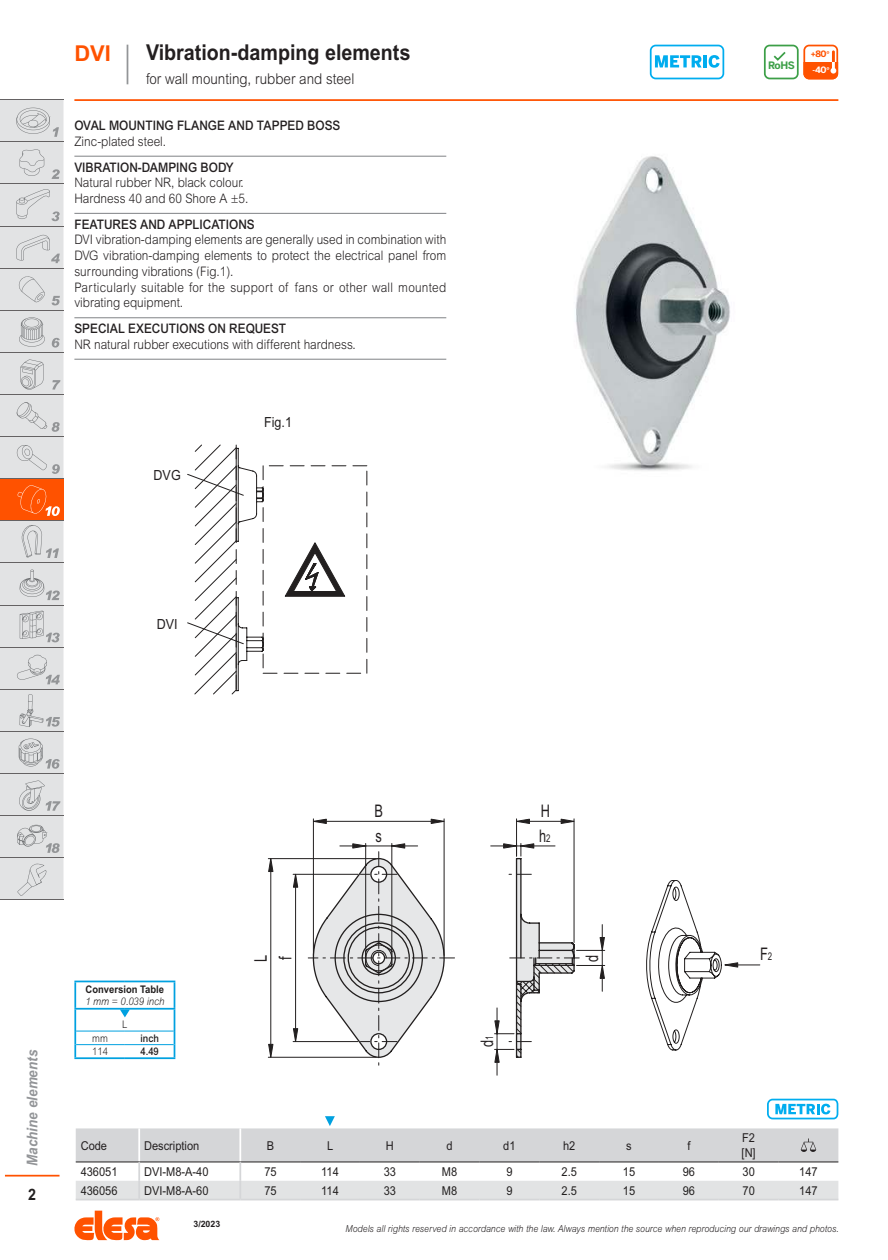
<style>
.page{position:relative;width:888px;height:1260px;background:#fff}
.page>*{position:absolute;margin:0;border:0;box-sizing:border-box;transform-origin:0 0}
.t1{font:700 21.88px "Arial MT Std";color:#231f20;scale:.9 1}
.t2{font:700 21.88px "Arial MT Std";color:#ff5200}
.t3{font:17.32px/24.7px "Arial Narrow";color:#231f20;scale:.9 1}
.t4{font:700 15.75px "Arial MT Std";color:#221f1f;scale:.9 1}
.t5{font:300 14.88px "Arial MT Std";color:#231f20;scale:.9 1}
.t6{font:italic 700 14.88px "Arial MT Std";color:#939598;scale:.9 1}
.t7{font:14px "Arial";color:#231f20;scale:.9 1}
.t8{font:14px "Arial";color:#221f1f;scale:.9 1}
.t9{font:300 13.12px/15.8px "Arial MT Std";color:#231f20;scale:.9 1}
.t10{font:500 13.12px "Arial MT Std";color:#231f20;scale:.9 1}
.t11{font:12.25px "Arial MT Std";color:#221f1f;scale:.9 1}
.t12{font:12.25px/14.7px "Arial MT Std";color:#231f20;scale:.9 1}
.t13{font:700 10.5px "Arial MT Std";color:#221f1f;scale:.9 1}
.t14{font:italic 300 10.5px "Arial MT Std";color:#221f1f;scale:.9 1}
.t15{font:500 10.5px "Arial MT Std";color:#221f1f;scale:.9 1}
.t16{font:300 10.5px "Arial MT Std";color:#221f1f;scale:.9 1}
.t17{font:700 10.15px "Benton Sans";color:#3d9f48}
.t18{font:italic 300 9.62px "Arial MT Std";color:#231f20;scale:.9 1}
.t19{font:700 8.75px "Arial MT Std";color:#231f20}
.t20{font:700 7.7px/15.9px "Benton Sans";color:#ff5200}
.s1{font-size:8.75px}
.s2{color:#fff}
.s3{font-size:8.75px;color:#fff}
.s4{font-size:10.67px}
</style>
<div class="page">
<hr style="left:5px;top:1175px;width:55px;height:2px;background:#ff5200">
<hr style="left:74px;top:99px;width:764px;height:2px;background:#ff5200">
<svg style="left:74px;top:1211px;width:85px;height:29px"></svg>
<hr style="left:127px;top:45px;width:1px;height:39px;background:#939597">
<svg style="left:650px;top:45px;width:74px;height:34px"></svg>
<svg style="left:764px;top:45px;width:74px;height:34px"></svg>
<hr style="left:74px;top:156px;width:372px;height:1px;background:#808285">
<hr style="left:74px;top:213px;width:372px;height:1px;background:#808285">
<hr style="left:74px;top:317px;width:372px;height:1px;background:#808285">
<hr style="left:74px;top:359px;width:372px;height:1px;background:#808285">
<svg style="left:187px;top:444px;width:181px;height:250px"></svg>
<img style="left:575px;top:156px;width:155px;height:315px">
<hr style="left:444px;top:819px;width:1px;height:136px;background:#221f1f">
<hr style="left:313px;top:819px;width:1px;height:136px;background:#221f1f">
<hr style="left:326px;top:821px;width:105px;height:1px;background:#221f1f">
<svg style="left:430px;top:818px;width:15px;height:6px"></svg>
<svg style="left:312px;top:818px;width:15px;height:6px"></svg>
<hr style="left:516px;top:819px;width:1px;height:37px;background:#221f1f">
<hr style="left:574px;top:819px;width:1px;height:124px;background:#221f1f">
<hr style="left:529px;top:821px;width:32px;height:1px;background:#221f1f">
<svg style="left:516px;top:818px;width:14px;height:6px"></svg>
<svg style="left:560px;top:818px;width:15px;height:6px"></svg>
<hr style="left:293px;top:874px;width:65px;height:1px;background:#221f1f">
<hr style="left:293px;top:1041px;width:65px;height:1px;background:#221f1f">
<hr style="left:295px;top:887px;width:1px;height:142px;background:#221f1f">
<svg style="left:293px;top:873px;width:6px;height:15px"></svg>
<svg style="left:293px;top:1028px;width:6px;height:15px"></svg>
<hr style="left:268px;top:858px;width:108px;height:1px;background:#221f1f">
<hr style="left:268px;top:1057px;width:108px;height:1px;background:#221f1f">
<hr style="left:270px;top:872px;width:1px;height:172px;background:#221f1f">
<svg style="left:268px;top:858px;width:6px;height:14px"></svg>
<svg style="left:268px;top:1044px;width:6px;height:14px"></svg>
<svg style="left:308px;top:843px;width:297px;height:232px"></svg>
<svg style="left:309px;top:857px;width:267px;height:202px"></svg>
<svg style="left:646px;top:880px;width:115px;height:170px"></svg>
<hr style="left:0;top:99px;width:63px;height:1px;background:#656263">
<hr style="left:0;top:900px;width:63px;height:1px;background:#656263">
<svg style="left:0;top:100px;width:63px;height:800px;background:#dad3d0"></svg>
<svg style="left:76px;top:1099px;width:762px;height:101px"></svg>
<hr style="left:74px;top:982px;width:2px;height:26px;background:#00a1e0">
<hr style="left:74px;top:981px;width:51px;height:1px;background:#00a1e0">
<hr style="left:125px;top:981px;width:50px;height:1px;background:#00a1e0">
<hr style="left:74px;top:1008px;width:51px;height:2px;background:#00a1e0">
<hr style="left:125px;top:1008px;width:50px;height:2px;background:#00a1e0">
<hr style="left:74px;top:1010px;width:2px;height:21px;background:#00a1e0">
<hr style="left:76px;top:1031px;width:49px;height:1px;background:#00a1e0">
<hr style="left:125px;top:1031px;width:49px;height:1px;background:#00a1e0">
<svg style="left:74px;top:1031px;width:2px;height:26px"></svg>
<hr style="left:74px;top:1057px;width:51px;height:2px;background:#00a1e0">
<svg style="left:174px;top:982px;width:1px;height:75px"></svg>
<hr style="left:125px;top:1057px;width:50px;height:2px;background:#00a1e0">
<hr style="left:76px;top:1044px;width:49px;height:1px;background:#00a1e0">
<hr style="left:125px;top:1044px;width:49px;height:1px;background:#00a1e0">
<svg style="left:120px;top:1009px;width:10px;height:8px"></svg>
<h1 class="t2" style="left:74px;top:45px;width:38px">DVI</h1>
<h1 class="t1" style="left:146px;top:44px;width:295px">Vibration-damping elements</h1>
<p class="t5" style="left:146px;top:74px;width:233px">for wall mounting, rubber and steel</p>
<p class="t10" style="left:74px;top:118px;width:297px">OVAL MOUNTING FLANGE AND TAPPED BOSS</p>
<p class="t9" style="left:74px;top:135px;width:103px">Zinc-plated steel.</p>
<p class="t10" style="left:74px;top:159px;width:178px">VIBRATION-DAMPING BODY</p>
<p class="t9" style="left:74px;top:176px;width:195px">Natural rubber NR, black colour.<br>Hardness 40 and 60 Shore A ±5.</p>
<p class="t10" style="left:74px;top:216px;width:202px">FEATURES AND APPLICATIONS</p>
<p class="t9" style="left:74px;top:233px;width:415px">DVI vibration-damping elements are generally used in combination with DVG vibration-damping elements to protect the electrical panel from surrounding vibrations (Fig.1).<br>Particularly suitable for the support of fans or other wall mounted vibrating equipment.</p>
<p class="t10" style="left:74px;top:321px;width:237px">SPECIAL EXECUTIONS ON REQUEST</p>
<p class="t9" style="left:74px;top:338px;width:314px">NR natural rubber executions with different hardness.</p>
<p class="t7" style="left:154px;top:470px;width:32px">DVG</p>
<p class="t7" style="left:157px;top:619px;width:25px">DVI</p>
<p class="t8" style="left:264px;top:417px;width:32px">Fig.1</p>
<p class="t17" style="left:768px;top:59px;width:28px">RoHS</p>
<p class="t20" style="left:811px;top:47px;width:20px">+<span class="s1">80</span>° <span class="s2">-</span><span class="s3">40</span><span class="s2">°</span></p>
<p class="t6" style="left:24px;top:1166px;width:130px;rotate:-90deg">Machine elements</p>
<p class="t4" style="left:28px;top:1189px;width:10px">2</p>
<h2 class="t3" style="left:374px;top:799px;width:11px">B s</h2>
<h2 class="t3" style="left:539px;top:799px;width:14px">H h<span class="s4">2</span></h2>
<p class="t13" style="left:86px;top:985px;width:89px">Conversion Table</p>
<p class="t14" style="left:85px;top:998px;width:89px">1 mm = 0.039 inch</p>
<p class="t16" style="left:122px;top:1020px;width:7px">L</p>
<p class="t16" style="left:92px;top:1034px;width:19px">mm</p>
<p class="t15" style="left:140px;top:1032px;width:22px">inch</p>
<p class="t16" style="left:92px;top:1048px;width:19px">114</p>
<p class="t15" style="left:141px;top:1045px;width:22px">4.49</p>
<h2 class="t3" style="left:249px;top:962px;width:9px;rotate:-90deg">L f</h2>
<h2 class="t3" style="left:580px;top:962px;width:9px;rotate:-90deg">d</h2>
<h2 class="t3" style="left:760px;top:941px;width:15px">F<span class="s4">2</span></h2>
<h2 class="t3" style="left:475px;top:1047px;width:14px;rotate:-90deg">d<span class="s4">1</span></h2>
<p class="t12" style="left:81px;top:1139px;width:31px">Code</p>
<p class="t12" style="left:144px;top:1139px;width:63px">Description</p>
<p class="t12" style="left:267px;top:1139px;width:10px">B</p>
<p class="t12" style="left:327px;top:1139px;width:8px">L</p>
<p class="t12" style="left:386px;top:1139px;width:10px">H</p>
<p class="t12" style="left:447px;top:1139px;width:8px">d</p>
<p class="t12" style="left:503px;top:1139px;width:15px">d1</p>
<p class="t12" style="left:563px;top:1139px;width:15px">h2</p>
<p class="t12" style="left:626px;top:1139px;width:8px">s</p>
<p class="t12" style="left:687px;top:1139px;width:5px">f</p>
<p class="t12" style="left:742px;top:1132px;width:17px">F2 [N]</p>
<p class="t11" style="left:81px;top:1167px;width:42px">436051</p>
<p class="t11" style="left:144px;top:1167px;width:73px">DVI-M8-A-40</p>
<p class="t11" style="left:265px;top:1167px;width:15px">75</p>
<p class="t11" style="left:321px;top:1167px;width:21px">114</p>
<p class="t11" style="left:384px;top:1167px;width:15px">33</p>
<p class="t11" style="left:442px;top:1167px;width:19px">M8</p>
<p class="t11" style="left:506px;top:1167px;width:8px">9</p>
<p class="t11" style="left:562px;top:1167px;width:19px">2.5</p>
<p class="t11" style="left:623px;top:1167px;width:15px">15</p>
<p class="t11" style="left:683px;top:1167px;width:15px">96</p>
<p class="t11" style="left:743px;top:1167px;width:15px">30</p>
<p class="t11" style="left:799px;top:1167px;width:22px">147</p>
<p class="t11" style="left:81px;top:1186px;width:42px">436056</p>
<p class="t11" style="left:144px;top:1186px;width:73px">DVI-M8-A-60</p>
<p class="t11" style="left:265px;top:1186px;width:15px">75</p>
<p class="t11" style="left:321px;top:1186px;width:21px">114</p>
<p class="t11" style="left:384px;top:1186px;width:15px">33</p>
<p class="t11" style="left:442px;top:1186px;width:19px">M8</p>
<p class="t11" style="left:506px;top:1186px;width:8px">9</p>
<p class="t11" style="left:562px;top:1186px;width:19px">2.5</p>
<p class="t11" style="left:623px;top:1186px;width:15px">15</p>
<p class="t11" style="left:683px;top:1186px;width:15px">96</p>
<p class="t11" style="left:743px;top:1186px;width:15px">70</p>
<p class="t11" style="left:799px;top:1186px;width:22px">147</p>
<p class="t19" style="left:193px;top:1220px;width:28px">3/2023</p>
<p class="t18" style="left:346px;top:1226px;width:549px">Models all rights reserved in accordance with the law. Always mention the source when reproducing our drawings and photos.</p>
</div>
